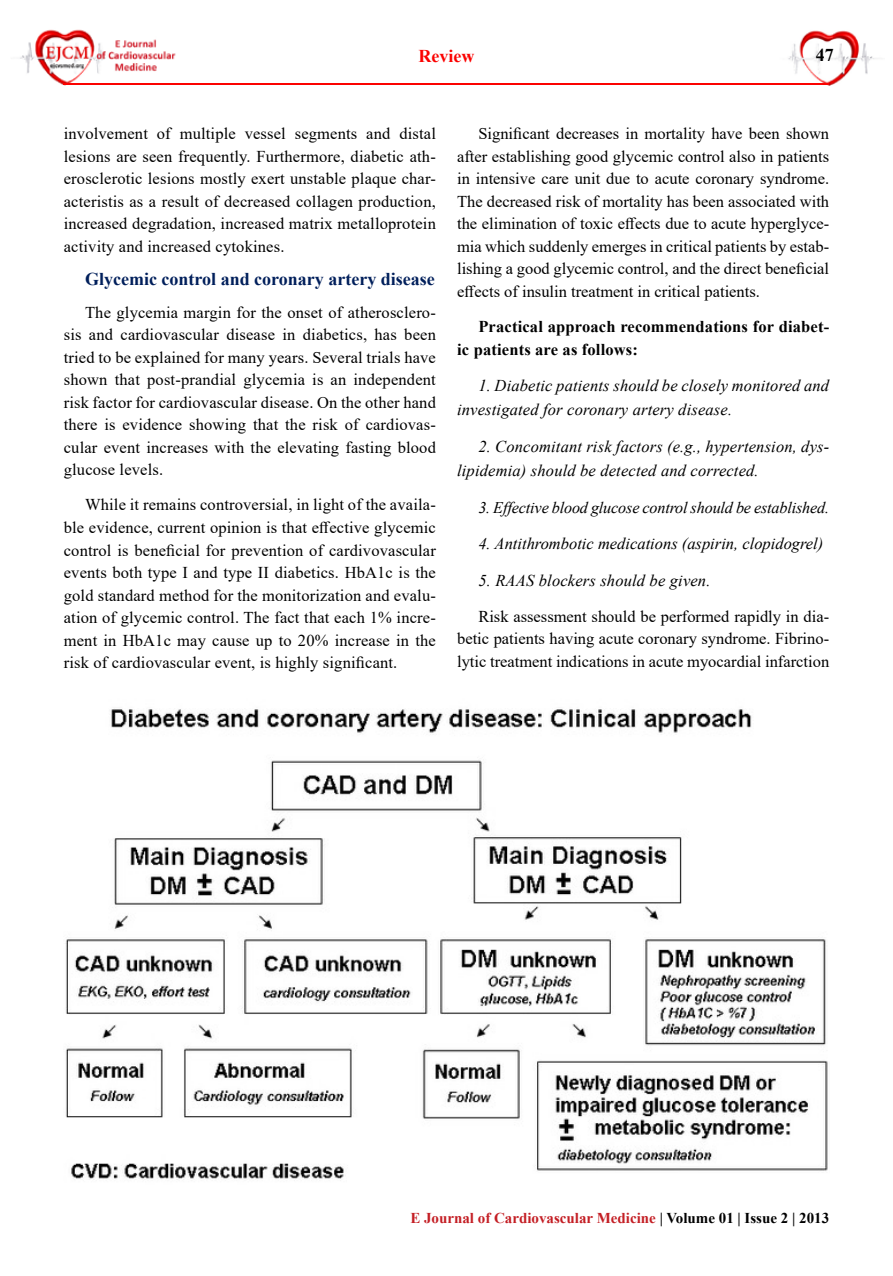
<style>
.page{position:relative;width:893px;height:1276px;background:#fff}
.page>*{position:absolute;margin:0;border:0;box-sizing:border-box;transform-origin:0 0}
.t1{font:700 18px "Times New Roman";color:#001f5b}
.t2{font:700 18px "Times New Roman";color:#fb0200}
.t3{font:700 18px "Times New Roman";color:#000}
.t4{font:16.5px/22.5px "Times New Roman";letter-spacing:.01em;color:#000;text-align:justify}
.t5{font:italic 16.5px/24px "Times New Roman";letter-spacing:.01em;color:#000}
.t6{font:700 16.5px/22.5px "Times New Roman";letter-spacing:.01em;color:#000}
.t7{font:italic 16.2px "Times New Roman";letter-spacing:-.01em;color:#000}
.t8{font:700 15px "Times New Roman";color:#c41f25}
.s1{color:#000}
</style>
<div class="page">
<img style="left:788px;top:30px;width:88px;height:55px">
<img style="left:20px;top:29px;width:156px;height:56px">
<hr style="left:64px;top:83px;width:765px;height:2px;background:#fb0200">
<img style="left:65px;top:709px;width:763px;height:472px">
<p class="t2" style="left:418px;top:43px;width:57px">Review</p>
<p class="t3" style="left:816px;top:42px;width:19px">47</p>
<p class="t4" style="left:64px;top:122px;width:374px">involvement of multiple vessel segments and distal lesions are seen frequently. Furthermore, diabetic ath&shy;erosclerotic lesions mostly exert unstable plaque char&shy;acteristis as a result of decreased collagen production, increased degradation, increased matrix metalloprotein activity and increased cytokines.</p>
<p class="t1" style="left:85px;top:266px;width:351px">Glycemic control and coronary artery disease</p>
<p class="t4" style="left:64px;top:300px;width:374px;text-indent:21px">The glycemia margin for the onset of atherosclero&shy;sis and cardiovascular disease in diabetics, has been tried to be explained for many years. Several trials have shown that post-prandial glycemia is an independent risk factor for cardiovascular disease. On the other hand there is evidence showing that the risk of cardiovas&shy;cular event increases with the elevating fasting blood glucose levels.</p>
<p class="t4" style="left:64px;top:493px;width:374px;text-indent:21px">While it remains controversial, in light of the availa&shy;ble evidence, current opinion is that effective glycemic control is beneficial for prevention of cardivovascular events both type I and type II diabetics. HbA1c is the gold standard method for the monitorization and evalu&shy;ation of glycemic control. The fact that each 1% incre&shy;ment in HbA1c may cause up to 20% increase in the risk of cardiovascular event, is highly significant.</p>
<p class="t4" style="left:457px;top:122px;width:374px;text-indent:21px">Significant decreases in mortality have been shown after establishing good glycemic control also in patients in intensive care unit due to acute coronary syndrome.<br>The decreased risk of mortality has been associated with the elimination of toxic effects due to acute hyperglyce&shy;mia which suddenly emerges in critical patients by estab&shy;lishing a good glycemic control, and the direct beneficial effects of insulin treatment in critical patients.</p>
<p class="t6" style="left:457px;top:315px;width:374px;text-indent:21px">Practical approach recommendations for diabet&shy;ic patients are as follows:</p>
<p class="t5" style="left:457px;top:373px;width:374px;text-indent:21px">1. Diabetic patients should be closely monitored and investigated for coronary artery disease.</p>
<p class="t5" style="left:457px;top:434px;width:374px;text-indent:21px">2. Concomitant risk factors (e.g., hypertension, dys&shy;lipidemia) should be detected and corrected.</p>
<p class="t7" style="left:478px;top:496px;width:352px">3. Effective blood glucose control should be established.</p>
<p class="t5" style="left:478px;top:531px;width:346px">4. Antithrombotic medications (aspirin, clopidogrel)</p>
<p class="t5" style="left:478px;top:568px;width:234px">5. RAAS blockers should be given.</p>
<p class="t4" style="left:457px;top:604px;width:374px;text-indent:21px">Risk assessment should be performed rapidly in dia&shy;betic patients having acute coronary syndrome. Fibrino&shy;lytic treatment indications in acute myocardial infarction</p>
<p class="t8" style="left:410px;top:1206px;width:420px">E Journal of Cardiovascular Medicine <span class="s1">| Volume 01 | Issue 2 | 2013</span></p>
</div>
